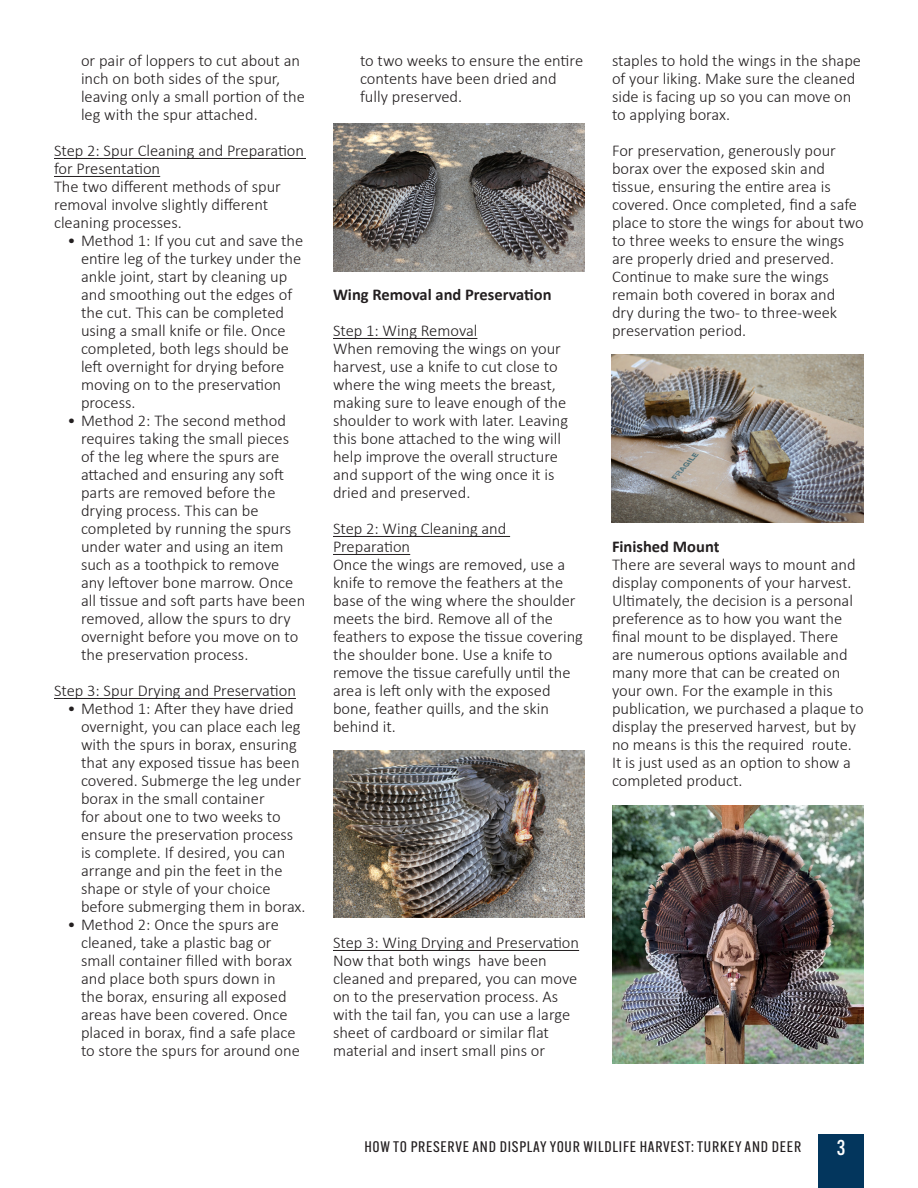
<style>
.page{position:relative;width:918px;height:1188px;background:#fff}
.page>*{position:absolute;margin:0;border:0;box-sizing:border-box;transform-origin:0 0}
.t1{font:500 21px "Alternate Gothic ATF";color:#fff}
.t2{font:300 16.5px/18px "Calibri";color:#231f20}
.t3{font:700 16.5px "Calibri";color:#231f20}
.t4{font:15px "Alternate Gothic ATF";letter-spacing:.045em;color:#231f20;scale:1.1 1}
</style>
<div class="page">
<div style="left:819px;top:1134px;width:45px;height:54px;background:#03365d"></div>
<hr style="left:54px;top:158px;width:252px;height:1px;background:#231f20">
<hr style="left:54px;top:176px;width:106px;height:1px;background:#231f20">
<hr style="left:54px;top:698px;width:242px;height:1px;background:#231f20">
<hr style="left:333px;top:338px;width:144px;height:1px;background:#231f20">
<hr style="left:333px;top:536px;width:177px;height:1px;background:#231f20">
<hr style="left:333px;top:554px;width:77px;height:1px;background:#231f20">
<hr style="left:333px;top:950px;width:246px;height:1px;background:#231f20">
<img style="left:333px;top:123px;width:252px;height:149px">
<img style="left:333px;top:750px;width:252px;height:168px">
<img style="left:612px;top:354px;width:252px;height:168px">
<img style="left:612px;top:805px;width:252px;height:259px">
<p class="t2" style="left:81px;top:52px;width:225px">or pair of loppers to cut about an inch on both sides of the spur, leaving only a small portion of the leg with the spur attached.</p>
<p class="t2" style="left:54px;top:142px;width:252px">Step 2: Spur Cleaning and Preparation for Presentation</p>
<p class="t2" style="left:54px;top:178px;width:228px">The two different methods of spur removal involve slightly different cleaning processes.</p>
<p class="t2" style="left:81px;top:232px;width:224px;text-indent:-14px">• Method 1: If you cut and save the entire leg of the turkey under the ankle joint, start by cleaning up and smoothing out the edges of the cut. This can be completed using a small knife or file. Once completed, both legs should be left overnight for drying before moving on to the preservation process.</p>
<p class="t2" style="left:81px;top:412px;width:226px;text-indent:-14px">• Method 2: The second method requires taking the small pieces of the leg where the spurs are attached and ensuring any soft parts are removed before the drying process. This can be completed by running the spurs under water and using an item such as a toothpick to remove any leftover bone marrow. Once all tissue and soft parts have been removed, allow the spurs to dry overnight before you move on to the preservation process.</p>
<p class="t2" style="left:54px;top:682px;width:243px">Step 3: Spur Drying and Preservation</p>
<p class="t2" style="left:81px;top:700px;width:226px;text-indent:-14px">• Method 1: After they have dried overnight, you can place each leg with the spurs in borax, ensuring that any exposed tissue has been covered. Submerge the leg under borax in the small container<br>for about one to two weeks to ensure the preservation process is complete. If desired, you can arrange and pin the feet in the shape or style of your choice before submerging them in borax.</p>
<p class="t2" style="left:81px;top:916px;width:220px;text-indent:-14px">• Method 2: Once the spurs are cleaned, take a plastic bag or small container filled with borax and place both spurs down in the borax, ensuring all exposed areas have been covered. Once placed in borax, find a safe place to store the spurs for around one</p>
<p class="t2" style="left:360px;top:52px;width:225px">to two weeks to ensure the entire contents have been dried and fully preserved.</p>
<p class="t3" style="left:333px;top:283px;width:220px">Wing Removal and Preservation</p>
<p class="t2" style="left:333px;top:322px;width:146px">Step 1: Wing Removal</p>
<p class="t2" style="left:333px;top:340px;width:237px">When removing the wings on your harvest, use a knife to cut close to where the wing meets the breast, making sure to leave enough of the shoulder to work with later. Leaving this bone attached to the wing will help improve the overall structure and support of the wing once it is dried and preserved.</p>
<p class="t2" style="left:333px;top:520px;width:175px">Step 2: Wing Cleaning and<br>Preparation</p>
<p class="t2" style="left:333px;top:556px;width:251px">Once the wings are removed, use a knife to remove the feathers at the base of the wing where the shoulder meets the bird. Remove all of the feathers to expose the tissue covering the shoulder bone. Use a knife to remove the tissue carefully until the area is left only with the exposed bone, feather quills, and the skin behind it.</p>
<p class="t2" style="left:333px;top:934px;width:248px">Step 3: Wing Drying and Preservation</p>
<p class="t2" style="left:333px;top:952px;width:246px">Now that both wings have been cleaned and prepared, you can move on to the preservation process. As with the tail fan, you can use a large sheet of cardboard or similar flat material and insert small pins or</p>
<p class="t2" style="left:612px;top:52px;width:251px">staples to hold the wings in the shape of your liking. Make sure the cleaned side is facing up so you can move on to applying borax.</p>
<p class="t2" style="left:612px;top:142px;width:253px">For preservation, generously pour borax over the exposed skin and tissue, ensuring the entire area is covered. Once completed, find a safe place to store the wings for about two to three weeks to ensure the wings are properly dried and preserved.<br>Continue to make sure the wings remain both covered in borax and<br>dry during the two- to three-week preservation period.</p>
<p class="t3" style="left:612px;top:535px;width:109px">Finished Mount</p>
<p class="t2" style="left:612px;top:556px;width:253px">There are several ways to mount and display components of your harvest.<br>Ultimately, the decision is a personal preference as to how you want the final mount to be displayed. There<br>are numerous options available and many more that can be created on your own. For the example in this publication, we purchased a plaque to display the preserved harvest, but by no means is this the required route.<br>It is just used as an option to show a completed product.</p>
<p class="t4" style="left:364px;top:1138px;width:399px">HOW TO PRESERVE AND DISPLAY YOUR WILDLIFE HARVEST: TURKEY AND DEER</p>
<p class="t1" style="left:837px;top:1134px;width:10px">3</p>
</div>
